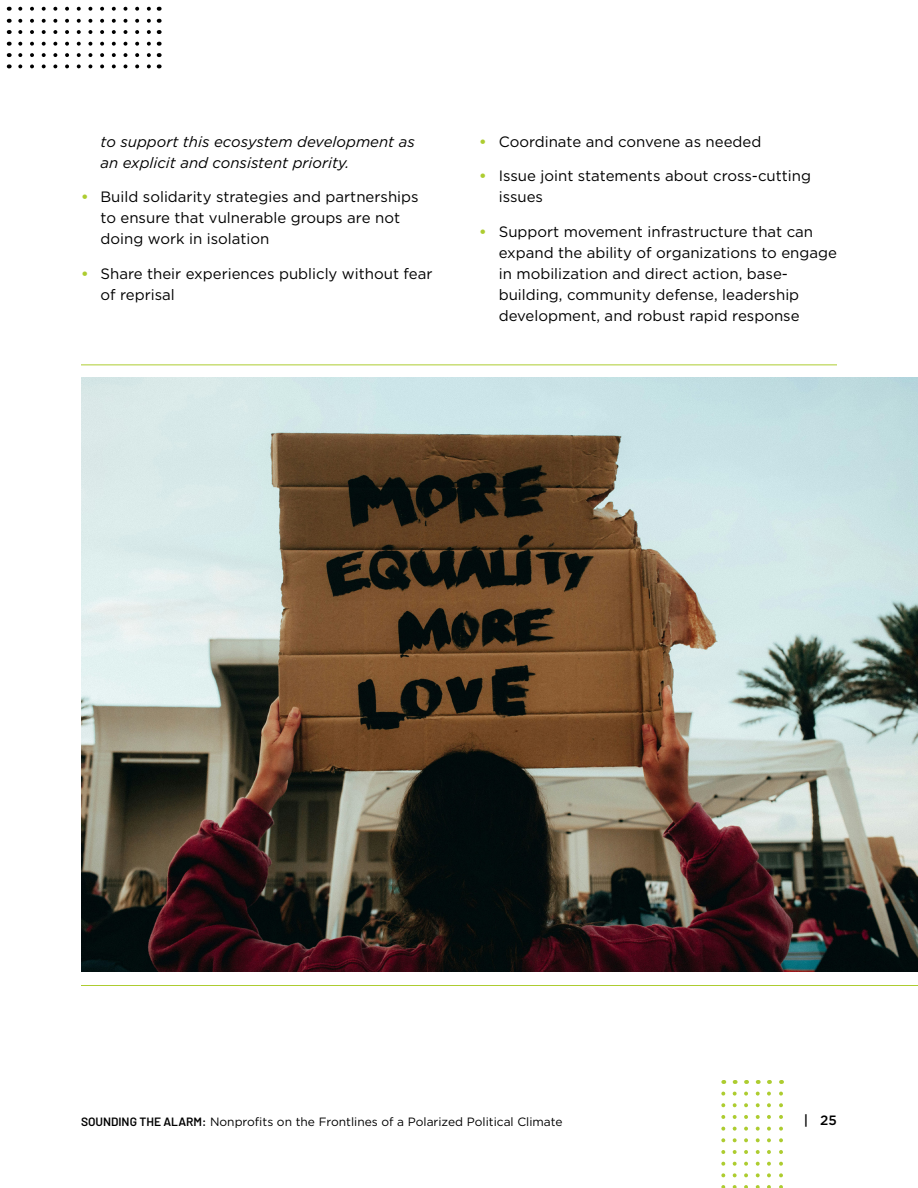
<style>
.page{position:relative;width:918px;height:1188px;background:#fff}
.page>*{position:absolute;margin:0;border:0;box-sizing:border-box;transform-origin:0 0}
.t1{font:15px/21px "Gotham";color:#000}
.t2{font:italic 15px/21px "Gotham";color:#000}
.t3{font:500 13.5px "Gotham";color:#000}
.t4{font:12px "Gotham";color:#000}
.s1{font-weight:700;color:#adcc30}
.s2{font-family:"Barlow";font-weight:600}
</style>
<div class="page">
<svg style="left:779px;top:1094px;width:4px;height:94px"></svg>
<svg style="left:767px;top:1094px;width:4px;height:94px"></svg>
<svg style="left:756px;top:1094px;width:4px;height:94px"></svg>
<svg style="left:744px;top:1094px;width:4px;height:94px"></svg>
<svg style="left:733px;top:1094px;width:4px;height:94px"></svg>
<svg style="left:721px;top:1094px;width:4px;height:94px"></svg>
<svg style="left:20px;top:7px;width:131px;height:4px"></svg>
<svg style="left:20px;top:19px;width:131px;height:4px"></svg>
<svg style="left:20px;top:30px;width:131px;height:4px"></svg>
<svg style="left:20px;top:42px;width:131px;height:4px"></svg>
<svg style="left:20px;top:53px;width:131px;height:4px"></svg>
<svg style="left:20px;top:64px;width:131px;height:4px"></svg>
<img style="left:81px;top:377px;width:837px;height:595px">
<hr style="left:81px;top:364px;width:756px;height:1px;background:#adcc30">
<hr style="left:81px;top:985px;width:837px;height:1px;background:#adcc30">
<p class="t2" style="left:100px;top:131px;width:316px">to support this ecosystem development as an explicit and consistent priority.</p>
<p class="t1" style="left:100px;top:186px;width:320px;text-indent:-20px"><span class="s1">•</span> Build solidarity strategies and partnerships to ensure that vulnerable groups are not doing work in isolation</p>
<p class="t1" style="left:100px;top:263px;width:334px;text-indent:-20px"><span class="s1">•</span> Share their experiences publicly without fear of reprisal</p>
<p class="t1" style="left:479px;top:131px;width:284px"><span class="s1">•</span> Coordinate and convene as needed</p>
<p class="t1" style="left:499px;top:165px;width:314px;text-indent:-20px"><span class="s1">•</span> Issue joint statements about cross-cutting issues</p>
<p class="t1" style="left:499px;top:221px;width:340px;text-indent:-19px"><span class="s1">•</span> Support movement infrastructure that can expand the ability of organizations to engage in mobilization and direct action, base&shy;building, community defense, leadership development, and robust rapid response</p>
<p class="t4" style="left:81px;top:1114px;width:483px"><span class="s2">SOUNDING THE ALARM:</span> Nonprofits on the Frontlines of a Polarized Political Climate</p>
<p class="t3" style="left:804px;top:1111px;width:35px">| 25</p>
</div>
